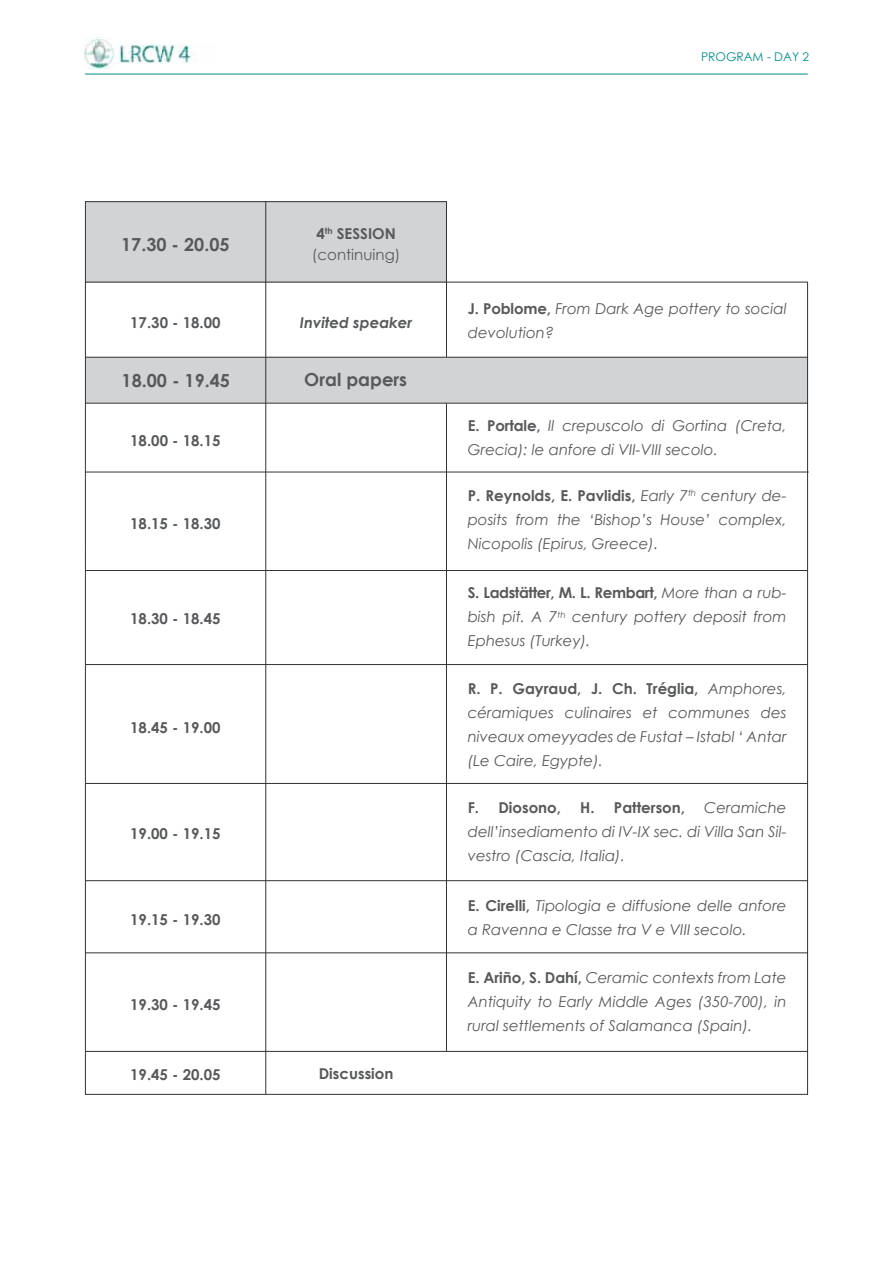
<style>
.page{position:relative;width:893px;height:1263px;background:#fff}
.page>*{position:absolute;margin:0;border:0;box-sizing:border-box;transform-origin:0 0}
.t1{font:700 18px "Century Gothic";color:#58595b}
.t2{font:italic 15px/24px "Century Gothic";color:#58595b;text-align:justify}
.t3{font:700 15px "Century Gothic";color:#58595b}
.t4{font:15px/21px "Century Gothic";color:#58595b}
.t5{font:italic 700 15px "Century Gothic";color:#58595b}
.t6{font:12px "Century Gothic";color:#008f8a}
.s1{font-weight:700}
.s2{font-weight:700;font-style:normal}
</style>
<div class="page">
<img style="left:118px;top:44px;width:78px;height:19px">
<img style="left:84px;top:38px;width:31px;height:30px">
<hr style="left:85px;top:74px;width:723px;height:1px;background:#008f8a">
<div style="left:85px;top:357px;width:723px;height:46px;background:#d1d3d4"></div>
<div style="left:85px;top:202px;width:362px;height:81px;background:#d1d3d4"></div>
<hr style="left:265px;top:201px;width:1px;height:893px;background:#333">
<hr style="left:446px;top:403px;width:1px;height:648px;background:#333">
<hr style="left:85px;top:548px;width:1px;height:547px;background:#333">
<hr style="left:807px;top:282px;width:1px;height:813px;background:#333">
<hr style="left:85px;top:472px;width:724px;height:1px;background:#333">
<hr style="left:85px;top:570px;width:723px;height:1px;background:#333">
<hr style="left:85px;top:664px;width:723px;height:1px;background:#333">
<hr style="left:85px;top:1094px;width:723px;height:1px;background:#333">
<hr style="left:85px;top:1051px;width:723px;height:1px;background:#333">
<hr style="left:85px;top:357px;width:723px;height:1px;background:#333">
<hr style="left:85px;top:403px;width:723px;height:1px;background:#333">
<hr style="left:85px;top:201px;width:1px;height:347px;background:#333">
<hr style="left:85px;top:282px;width:723px;height:1px;background:#333">
<hr style="left:85px;top:201px;width:361px;height:1px;background:#333">
<hr style="left:85px;top:783px;width:723px;height:1px;background:#333">
<hr style="left:85px;top:880px;width:723px;height:1px;background:#333">
<hr style="left:85px;top:952px;width:723px;height:1px;background:#333">
<hr style="left:446px;top:201px;width:1px;height:156px;background:#333">
<p class="t6" style="left:701px;top:48px;width:109px">PROGRAM - DAY 2</p>
<p class="t1" style="left:121px;top:231px;width:110px">17.30 - 20.05</p>
<p class="t4" style="left:312px;top:222px;width:90px"><span class="s1">4</span><sup>th</sup> <span class="s1">SESSION </span>(continuing)</p>
<p class="t3" style="left:130px;top:311px;width:92px">17.30 - 18.00</p>
<p class="t5" style="left:300px;top:312px;width:114px">Invited speaker</p>
<p class="t1" style="left:122px;top:367px;width:110px">18.00 - 19.45</p>
<p class="t1" style="left:304px;top:366px;width:104px">Oral papers</p>
<p class="t3" style="left:130px;top:429px;width:92px">18.00 - 18.15</p>
<p class="t3" style="left:130px;top:512px;width:92px">18.15 - 18.30</p>
<p class="t3" style="left:130px;top:607px;width:92px">18.30 - 18.45</p>
<p class="t3" style="left:130px;top:716px;width:92px">18.45 - 19.00</p>
<p class="t3" style="left:130px;top:822px;width:92px">19.00 - 19.15</p>
<p class="t3" style="left:130px;top:908px;width:92px">19.15 - 19.30</p>
<p class="t3" style="left:130px;top:993px;width:92px">19.30 - 19.45</p>
<p class="t3" style="left:130px;top:1063px;width:92px">19.45 - 20.05</p>
<p class="t3" style="left:319px;top:1062px;width:76px">Discussion</p>
<p class="t2" style="left:468px;top:297px;width:320px"><span class="s2">J. Poblome,</span> From Dark Age pottery to social devolution?</p>
<p class="t2" style="left:468px;top:413px;width:320px"><span class="s2">E. Portale,</span> Il crepuscolo di Gortina (Creta,<br>Grecia): le anfore di VII-VIII secolo.</p>
<p class="t2" style="left:468px;top:484px;width:320px"><span class="s2">P. Reynolds, E. Pavlidis,</span> Early 7<sup>th</sup> century de&shy;posits from the ‘Bishop’s House’ complex, Nicopolis (Epirus, Greece).</p>
<p class="t2" style="left:468px;top:581px;width:320px"><span class="s2">S. Ladstätter, M. L. Rembart,</span> More than a rub&shy;bish pit. A 7<sup>th</sup> century pottery deposit from Ephesus (Turkey).</p>
<p class="t2" style="left:468px;top:676px;width:320px"><span class="s2">R. P. Gayraud, J. Ch. Tréglia,</span> Amphores, céramiques culinaires et communes des niveaux omeyyades de Fustat – Istabl ‘ Antar (Le Caire, Egypte).</p>
<p class="t2" style="left:468px;top:795px;width:320px;text-indent:237px">Ceramiche dell’insediamento di IV-IX sec. di Villa San Sil&shy;vestro (Cascia, Italia).</p>
<p class="t3" style="left:468px;top:796px;width:95px">F. Diosono,</p>
<p class="t3" style="left:580px;top:796px;width:106px">H. Patterson,</p>
<p class="t2" style="left:468px;top:893px;width:320px"><span class="s2">E. Cirelli,</span> Tipologia e diffusione delle anfore a Ravenna e Classe tra V e VIII secolo.</p>
<p class="t2" style="left:468px;top:966px;width:320px"><span class="s2">E. Ariño, S. Dahí,</span> Ceramic contexts from Late Antiquity to Early Middle Ages (350-700), in rural settlements of Salamanca (Spain).</p>
</div>
